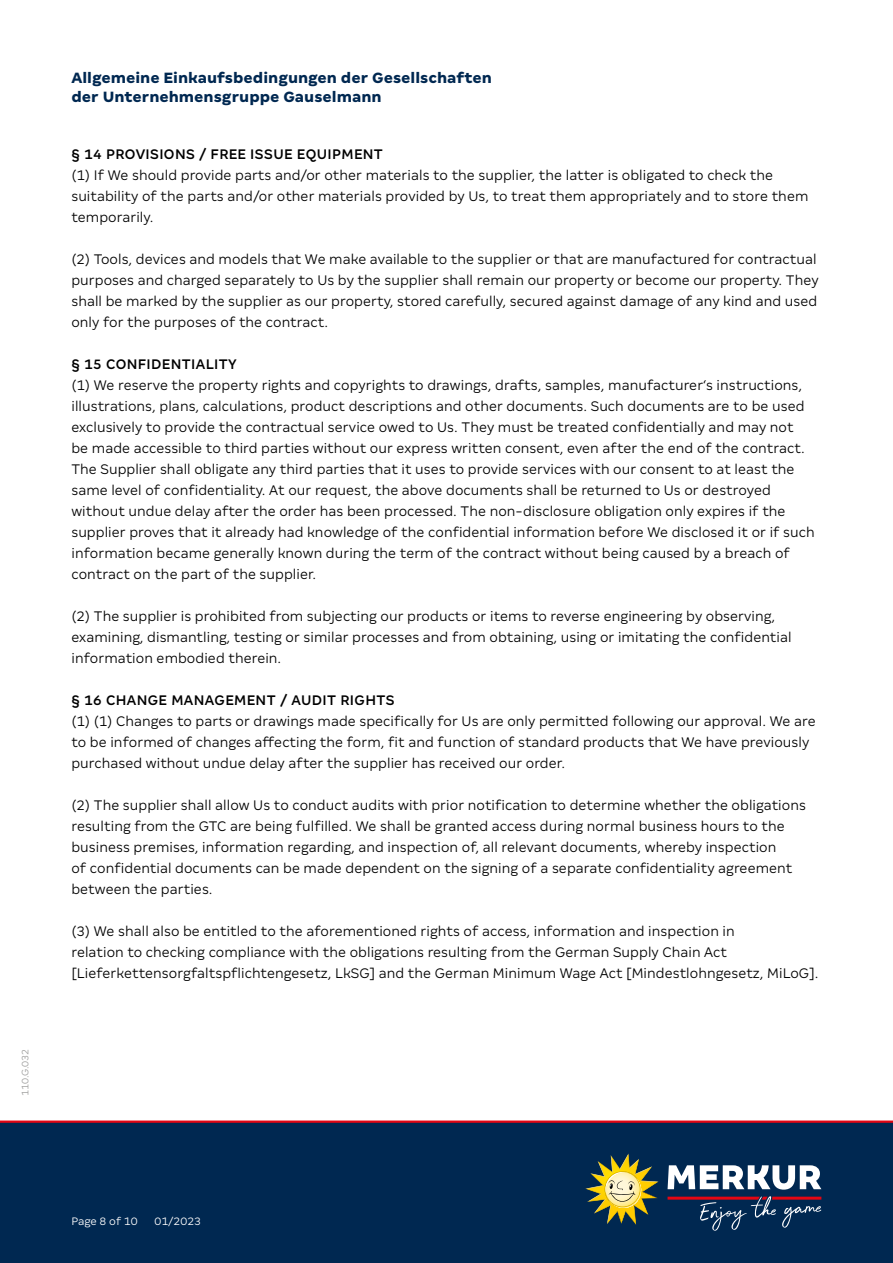
<style>
.page{position:relative;width:893px;height:1263px;background:#fff}
.page>*{position:absolute;margin:0;border:0;box-sizing:border-box;transform-origin:0 0}
.t1{font:800 16.5px/19.5px "Merkur Sans";color:#002851}
.t2{font:300 15.45px/21px "Merkur Sans";letter-spacing:.005em;color:#000}
.t3{font:500 15.45px "Merkur Sans";letter-spacing:.025em;color:#000}
.t4{font:300 12px "Merkur Sans";color:#fff}
.t5{font:300 10.5px "Merkur Sans";color:#9d9d9c}
</style>
<div class="page">
<div style="left:0;top:1121px;width:893px;height:142px;background:#002851"></div>
<hr style="left:0;top:1120px;width:893px;height:3px;background:#e30613">
<svg style="left:585px;top:1153px;width:73px;height:72px"></svg>
<svg style="left:668px;top:1165px;width:153px;height:24px"></svg>
<svg style="left:668px;top:1196px;width:153px;height:35px"></svg>
<p class="t5" style="left:19px;top:1096px;width:49px;rotate:-90deg">110.G.032</p>
<p class="t1" style="left:71px;top:67px;width:422px">Allgemeine Einkaufsbedingungen der Gesellschaften der Unternehmensgruppe Gauselmann</p>
<p class="t3" style="left:71px;top:145px;width:313px">§ 14 PROVISIONS / FREE ISSUE EQUIPMENT</p>
<p class="t2" style="left:71px;top:164px;width:738px">(1) If We should provide parts and/or other materials to the supplier, the latter is obligated to check the suitability of the parts and/or other materials provided by Us, to treat them appropriately and to store them temporarily.</p>
<p class="t2" style="left:71px;top:248px;width:749px">(2) Tools, devices and models that We make available to the supplier or that are manufactured for contractual purposes and charged separately to Us by the supplier shall remain our property or become our property. They shall be marked by the supplier as our property, stored carefully, secured against damage of any kind and used only for the purposes of the contract.</p>
<p class="t3" style="left:71px;top:355px;width:167px">§ 15 CONFIDENTIALITY</p>
<p class="t2" style="left:71px;top:375px;width:745px">(1) We reserve the property rights and copyrights to drawings, drafts, samples, manufacturer‘s instructions, illustrations, plans, calculations, product descriptions and other documents. Such documents are to be used exclusively to provide the contractual service owed to Us. They must be treated confidentially and may not<br>be made accessible to third parties without our express written consent, even after the end of the contract.<br>The Supplier shall obligate any third parties that it uses to provide services with our consent to at least the same level of confidentiality. At our request, the above documents shall be returned to Us or destroyed without undue delay after the order has been processed. The non-disclosure obligation only expires if the supplier proves that it already had knowledge of the confidential information before We disclosed it or if such information became generally known during the term of the contract without being caused by a breach of contract on the part of the supplier.</p>
<p class="t2" style="left:71px;top:606px;width:722px">(2) The supplier is prohibited from subjecting our products or items to reverse engineering by observing, examining, dismantling, testing or similar processes and from obtaining, using or imitating the confidential information embodied therein.</p>
<p class="t3" style="left:71px;top:691px;width:325px">§ 16 CHANGE MANAGEMENT / AUDIT RIGHTS</p>
<p class="t2" style="left:71px;top:711px;width:746px">(1) (1) Changes to parts or drawings made specifically for Us are only permitted following our approval. We are to be informed of changes affecting the form, fit and function of standard products that We have previously purchased without undue delay after the supplier has received our order.</p>
<p class="t2" style="left:71px;top:795px;width:736px">(2) The supplier shall allow Us to conduct audits with prior notification to determine whether the obligations resulting from the GTC are being fulfilled. We shall be granted access during normal business hours to the business premises, information regarding, and inspection of, all relevant documents, whereby inspection<br>of confidential documents can be made dependent on the signing of a separate confidentiality agreement between the parties.</p>
<p class="t2" style="left:71px;top:921px;width:749px">(3) We shall also be entitled to the aforementioned rights of access, information and inspection in<br>relation to checking compliance with the obligations resulting from the German Supply Chain Act [Lieferkettensorgfaltspflichtengesetz, LkSG] and the German Minimum Wage Act [Mindestlohngesetz, MiLoG].</p>
<p class="t4" style="left:71px;top:1214px;width:68px">Page 8 of 10</p>
<p class="t4" style="left:154px;top:1214px;width:48px">01/2023</p>
</div>
